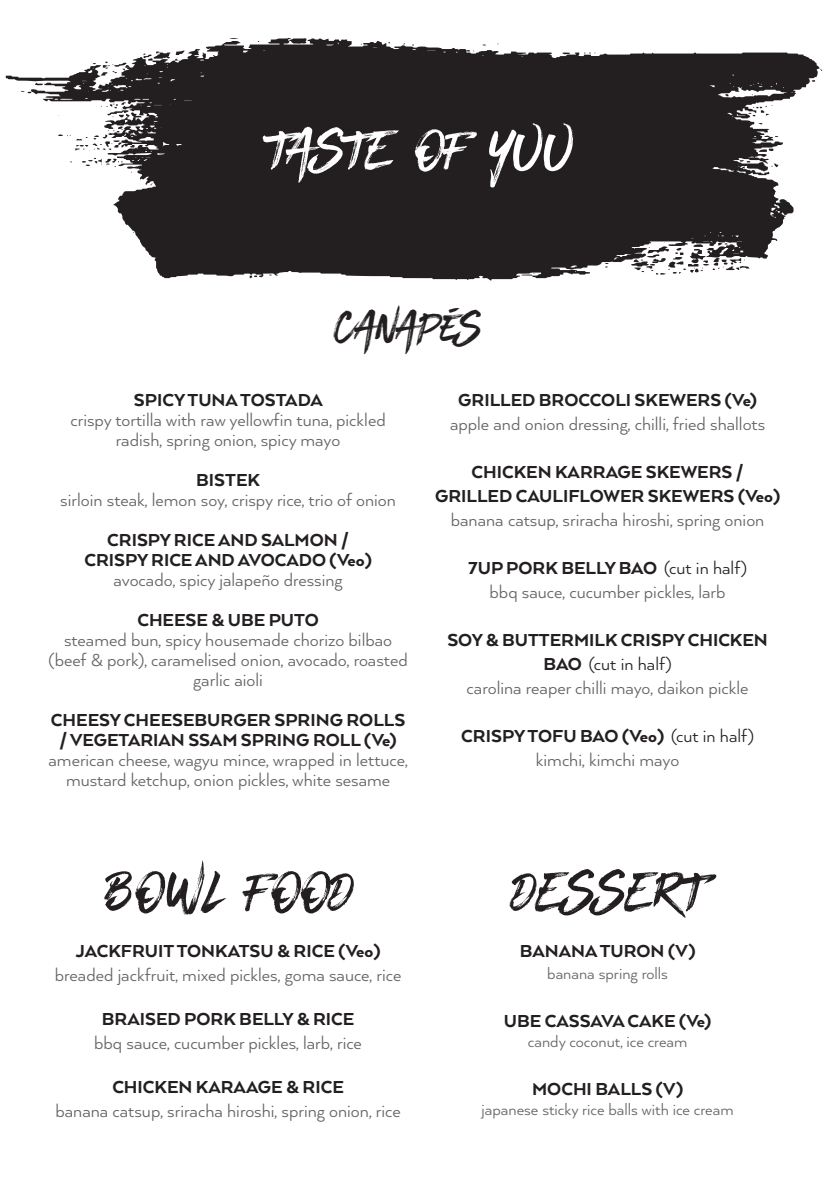
<style>
.page{position:relative;width:840px;height:1191px;background:#fff}
.page>*{position:absolute;margin:0;border:0;box-sizing:border-box;transform-origin:0 0}
.t1{font:60px "BLACKHAWK";color:#231f20}
.t2{font:60px "BLACKHAWK";color:#fff}
.t3{font:48px "BLACKHAWK";color:#231f20}
.t4{font:20px/20px "Arquitecta";color:#636366;text-align:center}
.t5{font:800 20px/20px "Arquitecta";color:#231f20;text-align:center}
.t6{font:18px "Arquitecta";color:#636366}
.s1{font-weight:400}
</style>
<div class="page">
<svg style="left:6px;top:38px;width:813px;height:243px;fill:#231f20"></svg>
<svg style="left:289px;top:38px;width:17px;height:6px"></svg>
<svg style="left:562px;top:52px;width:8px;height:3px"></svg>
<svg style="left:130px;top:145px;width:4px;height:3px"></svg>
<svg style="left:739px;top:160px;width:10px;height:2px"></svg>
<svg style="left:249px;top:275px;width:8px;height:3px"></svg>
<svg style="left:604px;top:263px;width:4px;height:4px"></svg>
<svg style="left:21px;top:83px;width:22px;height:11px"></svg>
<svg style="left:771px;top:163px;width:7px;height:4px"></svg>
<svg style="left:521px;top:273px;width:14px;height:3px"></svg>
<svg style="left:748px;top:105px;width:24px;height:11px"></svg>
<svg style="left:583px;top:52px;width:12px;height:2px"></svg>
<svg style="left:101px;top:102px;width:29px;height:15px"></svg>
<svg style="left:93px;top:61px;width:33px;height:15px"></svg>
<svg style="left:630px;top:242px;width:119px;height:33px"></svg>
<svg style="left:757px;top:149px;width:16px;height:3px"></svg>
<svg style="left:58px;top:126px;width:65px;height:25px"></svg>
<svg style="left:143px;top:50px;width:42px;height:11px"></svg>
<svg style="left:82px;top:157px;width:40px;height:10px"></svg>
<svg style="left:724px;top:94px;width:4px;height:3px"></svg>
<p class="t2" style="left:267px;top:113px;width:307px">TASTE OF YUU</p>
<p class="t3" style="left:334px;top:298px;width:149px">CANAPÉS</p>
<p class="t5" style="left:134px;top:389px;width:190px">SPICY TUNA TOSTADA</p>
<p class="t4" style="left:70px;top:409px;width:316px">crispy tortilla with raw yellowfin tuna, pickled radish, spring onion, spicy mayo</p>
<p class="t5" style="left:196px;top:469px;width:65px">BISTEK</p>
<p class="t4" style="left:60px;top:489px;width:337px">sirloin steak, lemon soy, crispy rice, trio of onion</p>
<p class="t5" style="left:107px;top:529px;width:243px">CRISPY RICE AND SALMON /</p>
<p class="t5" style="left:84px;top:549px;width:289px">CRISPY RICE AND AVOCADO (Veo)</p>
<p class="t4" style="left:113px;top:569px;width:230px">avocado, spicy jalapeño dressing</p>
<p class="t5" style="left:137px;top:609px;width:183px">CHEESE &amp; UBE PUTO</p>
<p class="t4" style="left:48px;top:629px;width:360px">steamed bun, spicy housemade chorizo bilbao (beef &amp; pork), caramelised onion, avocado, roasted garlic aioli</p>
<p class="t5" style="left:51px;top:709px;width:355px">CHEESY CHEESEBURGER SPRING ROLLS / VEGETARIAN SSAM SPRING ROLL (Ve)</p>
<p class="t4" style="left:48px;top:749px;width:360px">american cheese, wagyu mince, wrapped in lettuce, mustard ketchup, onion pickles, white sesame</p>
<p class="t1" style="left:102px;top:854px;width:253px">BOWL FOOD</p>
<p class="t5" style="left:76px;top:940px;width:306px">JACKFRUIT TONKATSU &amp; RICE (Veo)</p>
<p class="t4" style="left:55px;top:964px;width:348px">breaded jackfruit, mixed pickles, goma sauce, rice</p>
<p class="t5" style="left:102px;top:1008px;width:254px">BRAISED PORK BELLY &amp; RICE</p>
<p class="t4" style="left:94px;top:1032px;width:269px">bbq sauce, cucumber pickles, larb, rice</p>
<p class="t5" style="left:112px;top:1076px;width:233px">CHICKEN KARAAGE &amp; RICE</p>
<p class="t4" style="left:55px;top:1100px;width:346px">banana catsup, sriracha hiroshi, spring onion, rice</p>
<p class="t5" style="left:458px;top:389px;width:300px">GRILLED BROCCOLI SKEWERS (Ve)</p>
<p class="t4" style="left:450px;top:413px;width:316px">apple and onion dressing, chilli, fried shallots</p>
<p class="t5" style="left:471px;top:461px;width:273px">CHICKEN KARRAGE SKEWERS /</p>
<p class="t5" style="left:435px;top:485px;width:346px">GRILLED CAULIFLOWER SKEWERS (Veo)</p>
<p class="t4" style="left:450px;top:509px;width:315px">banana catsup, sriracha hiroshi, spring onion</p>
<p class="t5" style="left:468px;top:557px;width:280px">7UP PORK BELLY BAO <span class="s1">(cut in half)</span></p>
<p class="t4" style="left:489px;top:581px;width:237px">bbq sauce, cucumber pickles, larb</p>
<p class="t5" style="left:447px;top:627px;width:322px;line-height:24px">SOY &amp; BUTTERMILK CRISPY CHICKEN<br>BAO <span class="s1">(cut in half)</span></p>
<p class="t4" style="left:466px;top:677px;width:283px">carolina reaper chilli mayo, daikon pickle</p>
<p class="t5" style="left:461px;top:725px;width:294px">CRISPY TOFU BAO (Veo) <span class="s1">(cut in half)</span></p>
<p class="t4" style="left:535px;top:749px;width:145px">kimchi, kimchi mayo</p>
<p class="t1" style="left:511px;top:854px;width:194px">DESSERT</p>
<p class="t5" style="left:519px;top:940px;width:177px">BANANA TURON (V)</p>
<p class="t6" style="left:547px;top:962px;width:122px">banana spring rolls</p>
<p class="t5" style="left:503px;top:1010px;width:209px">UBE CASSAVA CAKE (Ve)</p>
<p class="t6" style="left:527px;top:1030px;width:161px">candy coconut, ice cream</p>
<p class="t5" style="left:531px;top:1078px;width:152px">MOCHI BALLS (V)</p>
<p class="t6" style="left:481px;top:1098px;width:253px">japanese sticky rice balls with ice cream</p>
</div>
